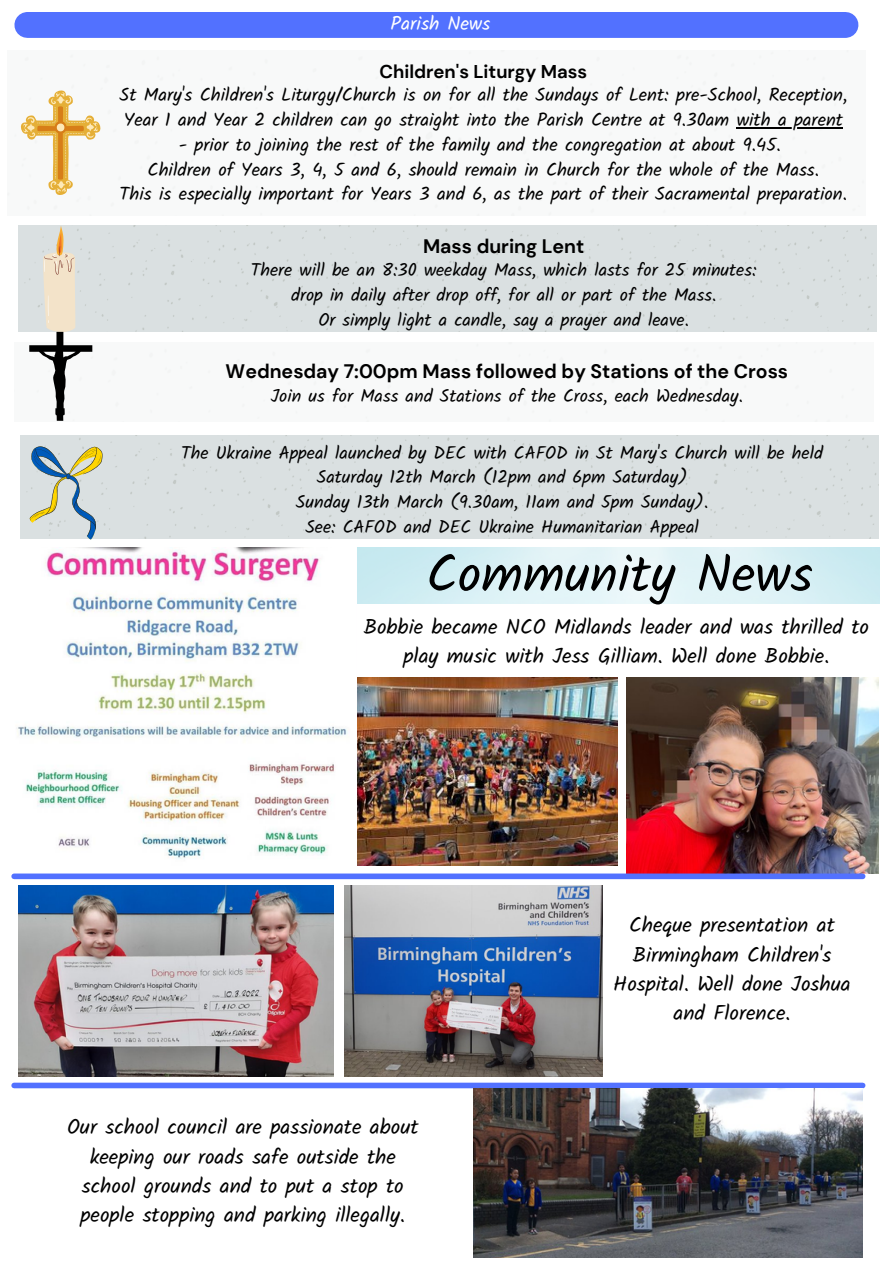
<style>
.page{position:relative;width:894px;height:1264px;background:#fff}
.page>*{position:absolute;margin:0;border:0;box-sizing:border-box;transform-origin:0 0}
.t1{font:52.35px "Kalam";color:#000}
.t2{font:21px/29.2px "Kalam";color:#000;text-align:center}
.t3{font:700 19.5px "DM Sans";color:#000}
.t4{font:19.35px "Kalam";color:#fff}
.t5{font:18.45px/24.8px "Kalam";color:#000}
.t6{font:700 18.45px "DM Sans";color:#000}
.t7{font:18px "Kalam";color:#000}
</style>
<div class="page">
<div style="left:27px;top:12px;width:818px;height:26px;background:#5271ff"></div>
<img style="left:7px;top:50px;width:857px;height:166px">
<hr style="left:736px;top:127px;width:106px;height:1px;background:#000">
<svg style="left:21px;top:90px;width:79px;height:105px"></svg>
<div style="left:18px;top:226px;width:858px;height:105px;background:#dae0e1"></div>
<img style="left:357px;top:678px;width:260px;height:188px">
<img style="left:626px;top:678px;width:252px;height:195px">
<div style="left:14px;top:873px;width:848px;height:6px;background:#5271ff"></div>
<img style="left:18px;top:885px;width:315px;height:191px">
<img style="left:344px;top:885px;width:258px;height:191px">
<div style="left:20px;top:435px;width:858px;height:103px;background:#dae0e1"></div>
<svg style="left:29px;top:440px;width:73px;height:99px;background:#bec9c2"></svg>
<svg style="left:29px;top:225px;width:63px;height:196px"></svg>
<div style="left:14px;top:1082px;width:848px;height:6px;background:#5271ff"></div>
<img style="left:473px;top:1088px;width:389px;height:169px">
<img style="left:17px;top:548px;width:331px;height:311px">
<p class="t4" style="left:390px;top:12px;width:101px">Parish News</p>
<p class="t6" style="left:379px;top:59px;width:209px">Children's Liturgy Mass</p>
<p class="t5" style="left:119px;top:83px;width:729px">St Mary's Children's Liturgy/Church is on for all the Sundays of Lent: pre-School, Reception,<br>Year 1 and Year 2 children can go straight into the Parish Centre at 9.30am with a parent</p>
<p class="t5" style="left:179px;top:132px;width:603px">- prior to joining the rest of the family and the congregation at about 9.45.</p>
<p class="t5" style="left:148px;top:157px;width:672px">Children of Years 3, 4, 5 and 6, should remain in Church for the whole of the Mass.</p>
<p class="t5" style="left:120px;top:182px;width:728px">This is especially important for Years 3 and 6, as the part of their Sacramental preparation.</p>
<p class="t3" style="left:423px;top:233px;width:163px">Mass during Lent</p>
<p class="t7" style="left:251px;top:259px;width:507px">There will be an 8:30 weekday Mass, which lasts for 25 minutes:</p>
<p class="t7" style="left:291px;top:284px;width:426px">drop in daily after drop off, for all or part of the Mass.</p>
<p class="t7" style="left:318px;top:309px;width:372px">Or simply light a candle, say a prayer and leave.</p>
<p class="t3" style="left:225px;top:358px;width:564px">Wednesday 7:00pm Mass followed by Stations of the Cross</p>
<p class="t7" style="left:271px;top:385px;width:473px">Join us for Mass and Stations of the Cross, each Wednesday.</p>
<p class="t7" style="left:181px;top:442px;width:643px">The Ukraine Appeal launched by DEC with CAFOD in St Mary's Church will be held</p>
<p class="t7" style="left:317px;top:466px;width:372px">Saturday 12th March (12pm and 6pm Saturday)</p>
<p class="t7" style="left:296px;top:491px;width:413px">Sunday 13th March (9.30am, 11am and 5pm Sunday).</p>
<p class="t7" style="left:305px;top:516px;width:395px">See: CAFOD and DEC Ukraine Humanitarian Appeal</p>
<p class="t1" style="left:426px;top:543px;width:388px">Community News</p>
<p class="t2" style="left:363px;top:612px;width:507px">Bobbie became NCO Midlands leader and was thrilled to play music with Jess Gilliam. Well done Bobbie.</p>
<p class="t2" style="left:67px;top:1112px;width:353px">Our school council are passionate about keeping our roads safe outside the school grounds and to put a stop to people stopping and parking illegally.</p>
<p class="t2" style="left:613px;top:910px;width:239px">Cheque presentation at<br>Birmingham Children's<br>Hospital. Well done Joshua and Florence.</p>
</div>
